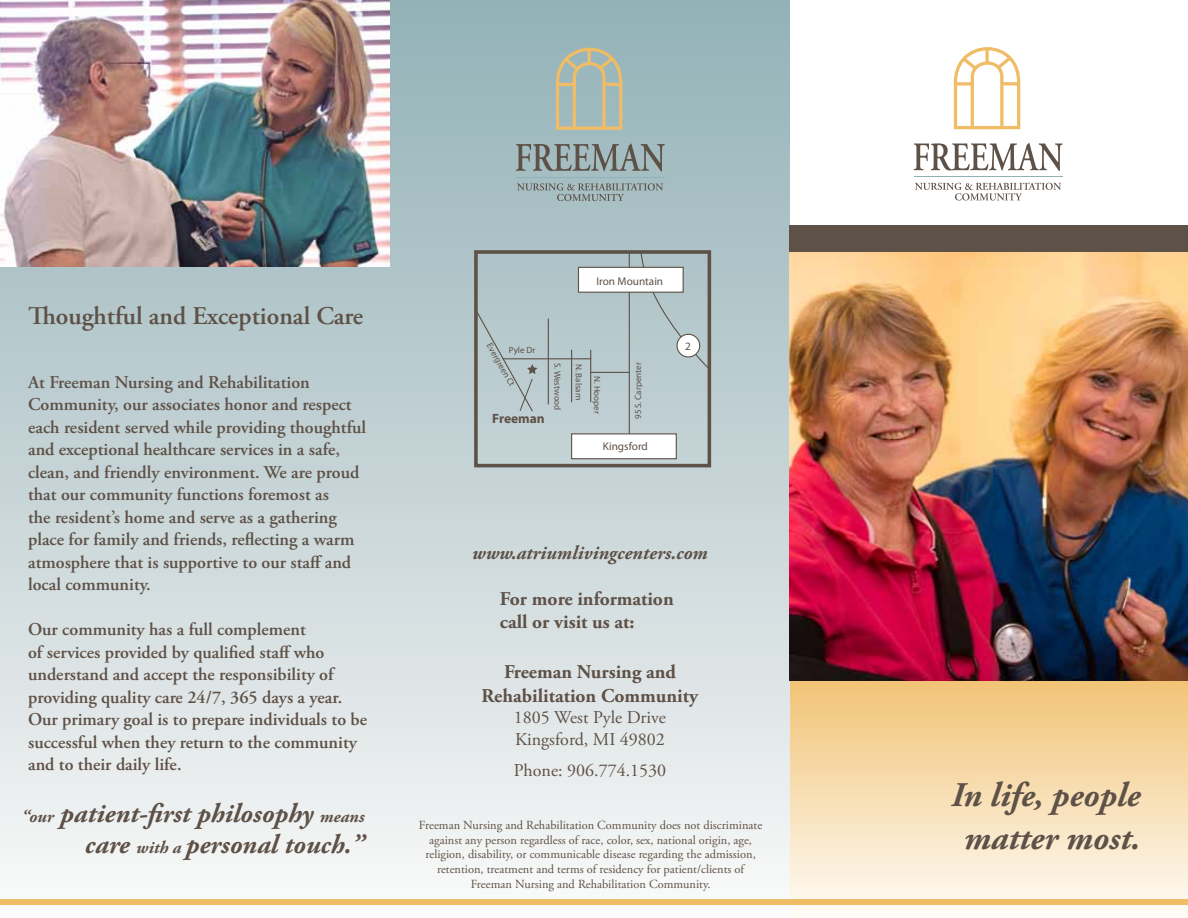
<style>
.page{position:relative;width:1188px;height:918px;background:#fff}
.page>*{position:absolute;margin:0;border:0;box-sizing:border-box;transform-origin:0 0}
.t1{font:italic 700 34.5px/43.5px "Adobe Garamond Pro";color:#5e5147;text-align:center}
.t2{font:italic 700 27px/31px "Adobe Garamond Pro";color:#5e5147;text-align:right}
.t3{font:600 25.5px "Adobe Garamond Pro";color:#5e5147}
.t4{font:700 19.5px/23.4px "Adobe Garamond Pro";color:#5e5147}
.t5{font:italic 700 19.5px "Adobe Garamond Pro";color:#5e5147}
.t6{font:600 18px/22.5px "Adobe Garamond Pro";color:#5e5147}
.t7{font:18px/21.6px "Adobe Garamond Pro";color:#5e5147}
.t8{font:700 13.5px "Myriad Pro";color:#5e5147}
.t9{font:12.3px/14.9px "Adobe Garamond Pro";color:#5e5147;text-align:center}
.t10{font:11.25px "Myriad Pro";color:#5e5147}
.t11{font:9px "Myriad Pro";color:#5e5147}
.s1{font-size:17.55px}
</style>
<div class="page">
<svg style="left:789px;top:681px;width:399px;height:231px;background:#f7deb3"></svg>
<div style="left:0;top:0;width:789px;height:918px;background:linear-gradient(to bottom,#91b0b6,#f9f7f7)"></div>
<img style="left:0;top:0;width:390px;height:266px">
<svg style="left:953px;top:47px;width:68px;height:82px"></svg>
<hr style="left:914px;top:177px;width:148px;height:1px;background:#91b1b6">
<svg style="left:914px;top:143px;width:149px;height:28px"></svg>
<svg style="left:915px;top:183px;width:146px;height:18px"></svg>
<div style="left:0;top:899px;width:1188px;height:5px;background:#f0bc65"></div>
<div style="left:789px;top:225px;width:399px;height:27px;background:#5e5147"></div>
<svg style="left:556px;top:48px;width:67px;height:82px;background:#b2b9a4"></svg>
<hr style="left:516px;top:177px;width:148px;height:1px;background:#91b1b6">
<svg style="left:516px;top:143px;width:149px;height:29px;background:#8c9998"></svg>
<svg style="left:517px;top:183px;width:146px;height:18px;background:#99aaac"></svg>
<img style="left:789px;top:252px;width:399px;height:429px">
<div style="left:474px;top:250px;width:237px;height:217px;border:4px solid #5e5147"></div>
<hr style="left:548px;top:319px;width:1px;height:85px;background:#5e5147">
<hr style="left:571px;top:350px;width:1px;height:52px;background:#5e5147">
<hr style="left:590px;top:350px;width:1px;height:52px;background:#5e5147">
<hr style="left:629px;top:252px;width:1px;height:187px;background:#5e5147">
<svg style="left:640px;top:251px;width:71px;height:120px;background:#abbbbd"></svg>
<hr style="left:591px;top:372px;width:38px;height:1px;background:#5e5147">
<hr style="left:503px;top:358px;width:88px;height:1px;background:#5e5147">
<svg style="left:474px;top:309px;width:64px;height:104px;background:#b0bfc2"></svg>
<div style="left:677px;top:334px;width:23px;height:23px;background:#fff;border-radius:50%"></div>
<div style="left:676px;top:334px;width:24px;height:24px;border:1px solid #5e5147;border-radius:50%"></div>
<div style="left:578px;top:267px;width:105px;height:25px;background:#fff"></div>
<div style="left:578px;top:267px;width:106px;height:26px;border:1px solid #5e5147"></div>
<div style="left:572px;top:434px;width:104px;height:25px;background:#fff"></div>
<div style="left:571px;top:433px;width:106px;height:26px;border:1px solid #5e5147"></div>
<h3 class="t3" style="left:28px;top:301px;width:337px">Thoughtful and Exceptional Care</h3>
<p class="t6" style="left:28px;top:371px;width:339px">At Freeman Nursing and Rehabilitation Community, our associates honor and respect each resident served while providing thoughtful and exceptional healthcare services in a safe, clean, and friendly environment. We are proud that our community functions foremost as<br>the resident’s home and serve as a gathering place for family and friends, reflecting a warm atmosphere that is supportive to our staff and local community.</p>
<p class="t6" style="left:28px;top:619px;width:341px">Our community has a full complement<br>of services provided by qualified staff who understand and accept the responsibility of providing quality care 24/7, 365 days a year.<br>Our primary goal is to prepare individuals to be successful when they return to the community and to their daily life.</p>
<h2 class="t2" style="left:22px;top:799px;width:344px"><span class="s1">“our</span> patient-first philosophy <span class="s1">means </span>care <span class="s1">with a</span> personal touch.”</h2>
<p class="t10" style="left:596px;top:274px;width:68px">Iron Mountain</p>
<p class="t11" style="left:494px;top:341px;width:49px;rotate:60deg">Evergreen Ct</p>
<p class="t10" style="left:685px;top:339px;width:7px">2</p>
<p class="t11" style="left:509px;top:344px;width:28px">Pyle Dr</p>
<p class="t11" style="left:633px;top:419px;width:58px;rotate:-90deg">95 S. Carpenter</p>
<p class="t11" style="left:563px;top:363px;width:49px;rotate:90deg">S. Westwood</p>
<p class="t11" style="left:584px;top:364px;width:38px;rotate:90deg">N. Balsam</p>
<p class="t11" style="left:603px;top:376px;width:39px;rotate:90deg">N. Hooper</p>
<p class="t8" style="left:492px;top:410px;width:54px">Freeman</p>
<p class="t10" style="left:603px;top:439px;width:46px">Kingsford</p>
<p class="t5" style="left:472px;top:541px;width:237px">www.atriumlivingcenters.com</p>
<p class="t4" style="left:500px;top:587px;width:175px">For more information call or visit us at:</p>
<p class="t4" style="left:482px;top:661px;width:218px;text-align:center">Freeman Nursing and<br>Rehabilitation Community</p>
<p class="t7" style="left:514px;top:707px;width:154px">1805 West Pyle Drive<br>Kingsford, MI 49802</p>
<p class="t7" style="left:514px;top:760px;width:154px">Phone: 906.774.1530</p>
<p class="t9" style="left:419px;top:818px;width:345px">Freeman Nursing and Rehabilitation Community does not discriminate against any person regardless of race, color, sex, national origin, age, religion, disability, or communicable disease regarding the admission, retention, treatment and terms of residency for patient/clients of Freeman Nursing and Rehabilitation Community.</p>
<h1 class="t1" style="left:951px;top:774px;width:191px">In life, people matter most.</h1>
</div>
